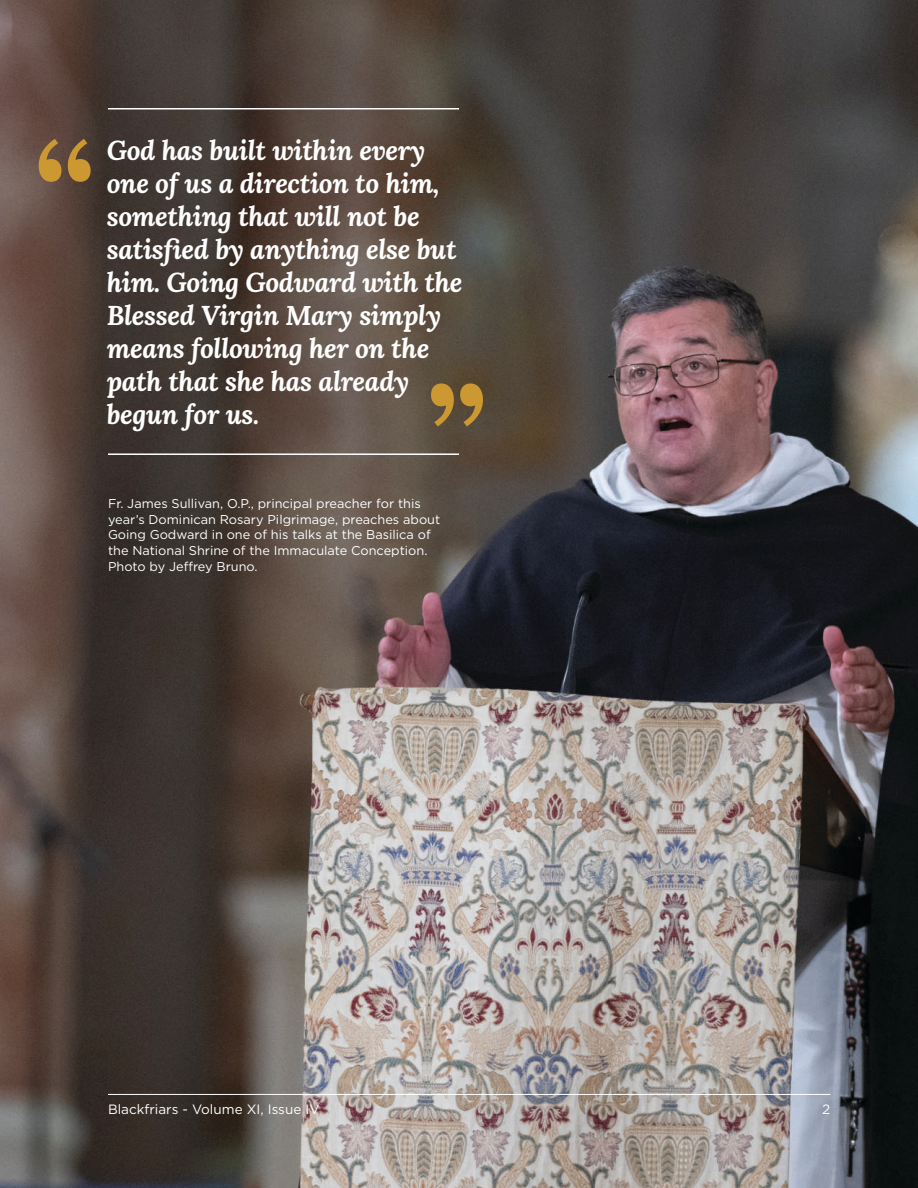
<style>
.page{position:relative;width:918px;height:1188px;background:#fff}
.page>*{position:absolute;margin:0;border:0;box-sizing:border-box;transform-origin:0 0}
.t1{font:italic 700 27px/33px "Lora";letter-spacing:-.015em;color:#fff}
.t2{font:13.5px "Gotham";color:#fff}
.t3{font:12.75px/15.8px "Gotham";color:#fff}
</style>
<div class="page">
<img style="left:0;top:0;width:918px;height:1188px">
<hr style="left:108px;top:1094px;width:722px;height:1px;background:#fff">
<svg style="left:39px;top:139px;width:52px;height:43px;background:#936f36"></svg>
<svg style="left:431px;top:383px;width:52px;height:44px;background:#907035"></svg>
<hr style="left:108px;top:108px;width:351px;height:2px;background:#fff">
<hr style="left:108px;top:453px;width:351px;height:2px;background:#fff">
<h1 class="t1" style="left:107px;top:133px;width:357px">God has built within every one of us a direction to him, something that will not be satisfied by anything else but him. Going Godward with the<br>Blessed Virgin Mary simply means following her on the path that she has already begun for us.</h1>
<p class="t3" style="left:108px;top:495px;width:334px">Fr. James Sullivan, O.P., principal preacher for this year’s Dominican Rosary Pilgrimage, preaches about Going Godward in one of his talks at the Basilica of the National Shrine of the Immaculate Conception.<br>Photo by Jeffrey Bruno.</p>
<p class="t2" style="left:108px;top:1100px;width:213px">Blackfriars - Volume XI, Issue IV</p>
<p class="t2" style="left:822px;top:1100px;width:10px">2</p>
</div>
